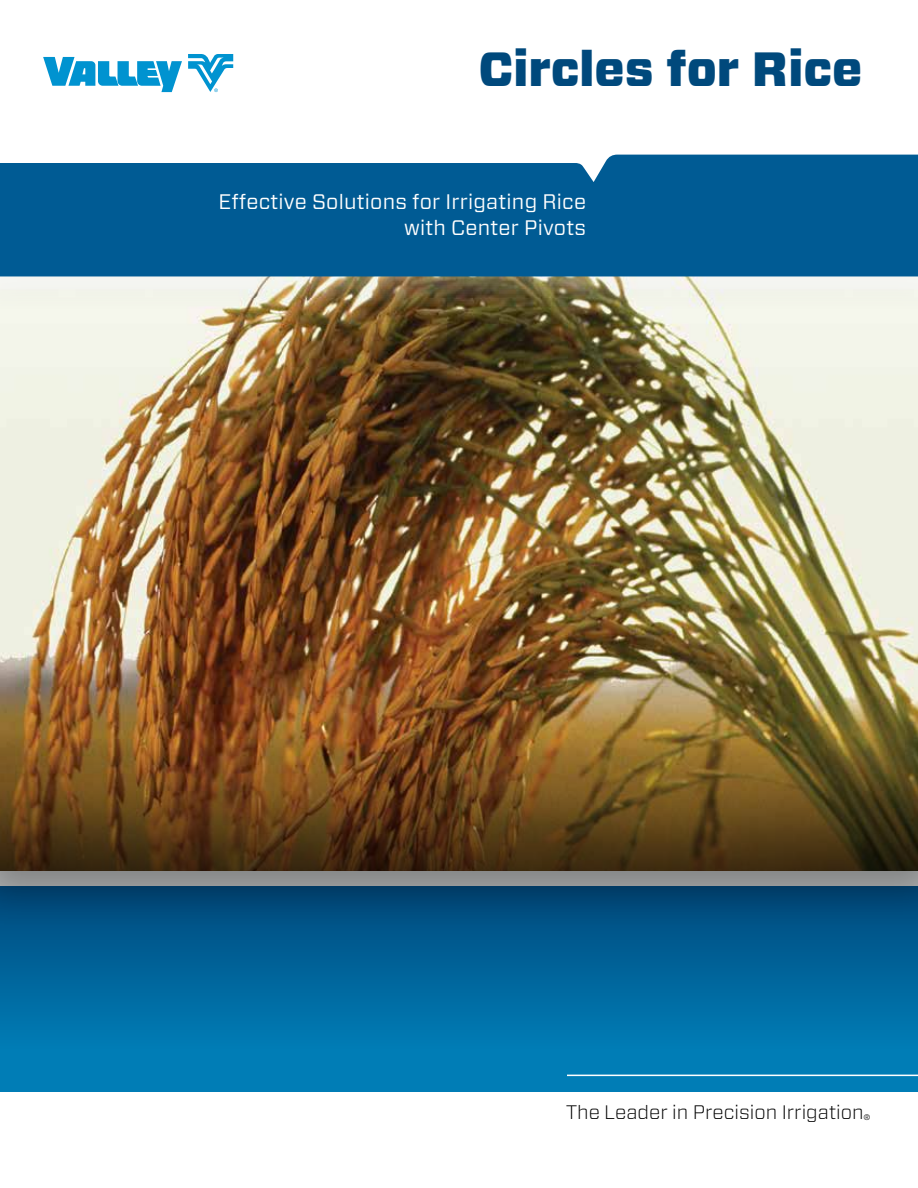
<style>
.page{position:relative;width:918px;height:1188px;background:#fff}
.page>*{position:absolute;margin:0;border:0;box-sizing:border-box;transform-origin:0 0}
.t1{font:900 48px "Forza";color:#00497c}
.t2{font:21px/25.2px "Forza";letter-spacing:.01em;color:#fff;text-align:right}
.t3{font:300 19.5px "Forza";color:#000}
.t4{font:300 7.8px "Helvetica Neue LT Pro";color:#000}
</style>
<div class="page">
<div style="left:0;top:886px;width:918px;height:206px;background:#007db6"></div>
<svg style="left:0;top:929px;width:918px;height:92px;fill:#00649b"></svg>
<div style="left:0;top:256px;width:918px;height:673px;background:#000;opacity:.32"></div>
<img style="left:0;top:276px;width:918px;height:461px">
<div style="left:0;top:155px;width:918px;height:121px;background:#005b94"></div>
<hr style="left:567px;top:1075px;width:351px;height:1px;background:#fff">
<svg style="left:188px;top:54px;width:45px;height:38px"></svg>
<svg style="left:43px;top:57px;width:139px;height:35px"></svg>
<svg style="left:0;top:737px;width:918px;height:133px;background:#644319"></svg>
<h1 class="t1" style="left:479px;top:37px;width:385px">Circles for Rice</h1>
<p class="t2" style="left:218px;top:189px;width:369px">Effective Solutions for Irrigating Rice with Center Pivots</p>
<p class="t3" style="left:566px;top:1099px;width:299px">The Leader in Precision Irrigation</p>
<p class="t4" style="left:864px;top:1113px;width:8px">®</p>
</div>
